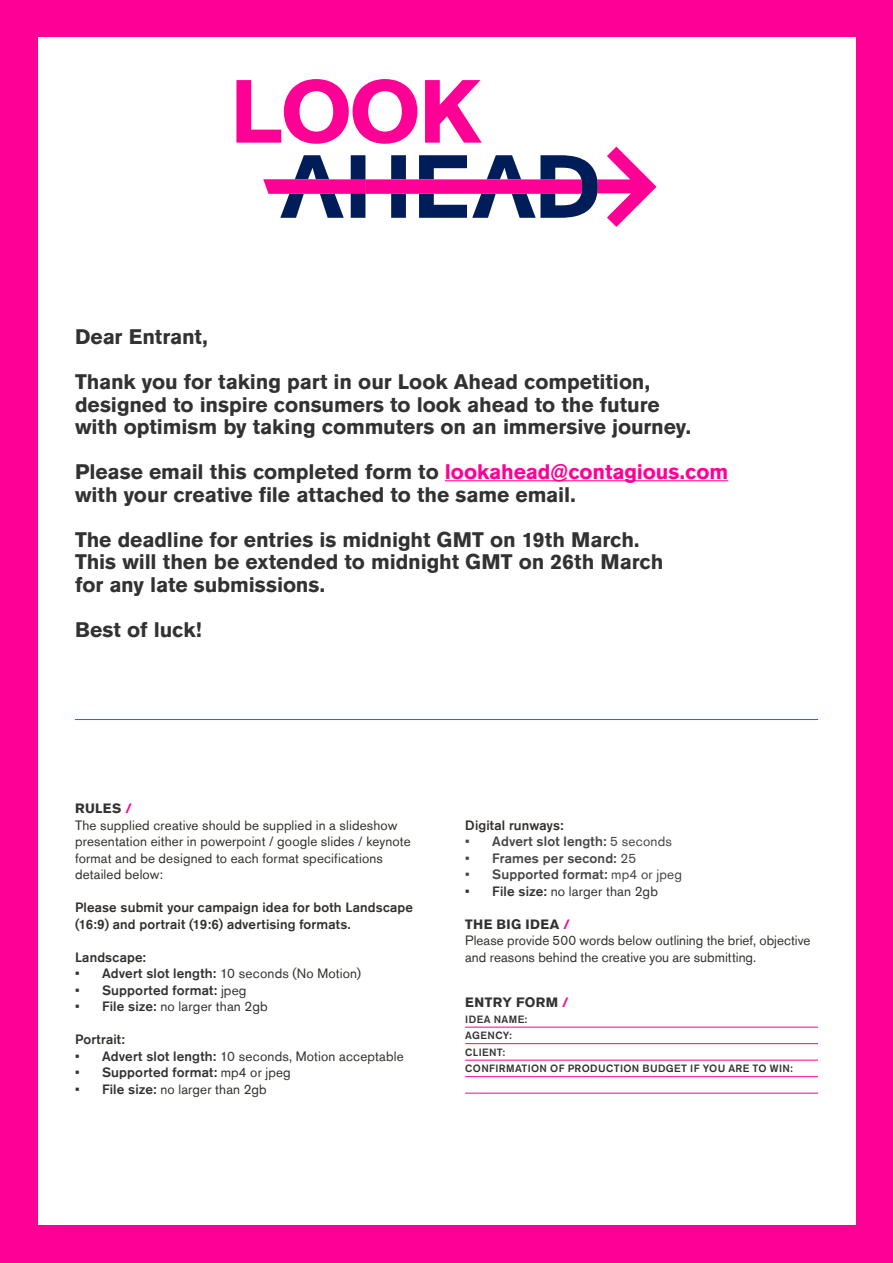
<style>
.page{position:relative;width:893px;height:1263px;background:#ff0096}
.page>*{position:absolute;margin:0;border:0;box-sizing:border-box;transform-origin:0 0}
.t1{font:700 21px/22.5px "Akzidenz Grotesk Pro";letter-spacing:-.005em;color:#323232}
.t2{font:13.5px/16.5px "Akzidenz Grotesk Pro";letter-spacing:.01em;color:#32302b}
.t3{font:500 13.5px "Akzidenz Grotesk Pro";letter-spacing:.01em;color:#323232}
.t4{font:500 13.5px/16.5px "Akzidenz Grotesk Pro";letter-spacing:.01em;color:#32302b}
.t5{font:500 13.5px "Akzidenz Grotesk Pro";letter-spacing:.01em;color:#464646}
.t6{font:13.5px "Akzidenz Grotesk Pro";letter-spacing:.01em;color:#323232}
.t7{font:700 13.5px "Akzidenz Grotesk Pro";letter-spacing:.03em;color:#323232}
.t8{font:500 10.5px/16.5px "Akzidenz Grotesk Pro";letter-spacing:.035em;color:#323232}
.s1{color:#ff0096}
.s2{font-weight:700;color:#323232}
.s3{font-weight:700;color:#ff0096}
.s4{font-weight:400}
.s5{font-weight:400;color:#32302b}
.s6{font-weight:500}
.s7{font-weight:500;color:#323232}
</style>
<div class="page">
<div style="left:38px;top:38px;width:817px;height:1187px;background:#fff"></div>
<hr style="left:445px;top:480px;width:283px;height:1px;background:#ff0096">
<hr style="left:465px;top:1027px;width:353px;height:1px;background:#ff0096">
<hr style="left:465px;top:1043px;width:353px;height:1px;background:#ff0096">
<hr style="left:465px;top:1060px;width:353px;height:1px;background:#ff0096">
<hr style="left:465px;top:1076px;width:353px;height:1px;background:#ff0096">
<hr style="left:465px;top:1093px;width:353px;height:1px;background:#ff0096">
<hr style="left:75px;top:719px;width:743px;height:1px;background:#ff0096">
<svg style="left:236px;top:79px;width:420px;height:148px"></svg>
<p class="t1" style="left:75px;top:314px;width:576px;line-height:45px">Dear Entrant,<br>Thank you for taking part in our Look Ahead competition,</p>
<p class="t1" style="left:75px;top:393px;width:617px">designed to inspire consumers to look ahead to the future with optimism by taking commuters on an immersive journey.</p>
<p class="t1" style="left:75px;top:460px;width:655px">Please email this completed form to <span class="s1">lookahead@contagious.com </span>with your creative file attached to the same email.</p>
<p class="t1" style="left:75px;top:528px;width:590px">The deadline for entries is midnight GMT on 19th March.<br>This will then be extended to midnight GMT on 26th March for any late submissions.</p>
<p class="t1" style="left:75px;top:618px;width:128px">Best of luck!</p>
<p class="t2" style="left:75px;top:800px;width:337px"><span class="s2">RULES</span> <span class="s3">/<br></span>The supplied creative should be supplied in a slideshow presentation either in powerpoint / google slides / keynote format and be designed to each format specifications detailed below:</p>
<p class="t4" style="left:75px;top:899px;width:340px">Please submit your campaign idea for both Landscape (16:9) and portrait (19:6) advertising formats.</p>
<p class="t4" style="left:75px;top:948px;width:72px">Landscape:</p>
<p class="t3" style="left:75px;top:965px;width:288px">• Advert slot length: <span class="s4">10 seconds</span> <span class="s5">(No Motion)</span></p>
<p class="t3" style="left:75px;top:981px;width:173px">• Supported format: <span class="s4">jpeg</span></p>
<p class="t6" style="left:75px;top:998px;width:194px"><span class="s6">• File size:</span> no larger than 2gb</p>
<p class="t4" style="left:75px;top:1031px;width:51px">Portrait:</p>
<p class="t3" style="left:75px;top:1047px;width:330px">• Advert slot length: <span class="s4">10 seconds</span><span class="s5">, Motion acceptable</span></p>
<p class="t3" style="left:75px;top:1064px;width:217px">• Supported format: <span class="s5">mp4 or jpeg</span></p>
<p class="t2" style="left:75px;top:1080px;width:193px"><span class="s7">• File size:</span> no larger than 2gb</p>
<p class="t4" style="left:465px;top:816px;width:100px">Digital runways:</p>
<p class="t5" style="left:465px;top:833px;width:208px">• Advert slot length: <span class="s4">5 seconds</span></p>
<p class="t5" style="left:465px;top:849px;width:173px">• Frames per second: <span class="s4">25</span></p>
<p class="t5" style="left:465px;top:866px;width:218px">• Supported format: <span class="s4">mp4 or jpeg</span></p>
<p class="t6" style="left:465px;top:882px;width:194px"><span class="s6">• File size:</span> no larger than 2gb</p>
<p class="t2" style="left:465px;top:915px;width:347px"><span class="s2">THE BIG IDEA</span> <span class="s3">/<br></span>Please provide 500 words below outlining the brief, objective and reasons behind the creative you are submitting.</p>
<p class="t7" style="left:465px;top:994px;width:105px">ENTRY FORM <span class="s1">/</span></p>
<p class="t8" style="left:465px;top:1011px;width:329px">IDEA NAME:<br>AGENCY:<br>CLIENT:<br>CONFIRMATION OF PRODUCTION BUDGET IF YOU ARE TO WIN:</p>
</div>
